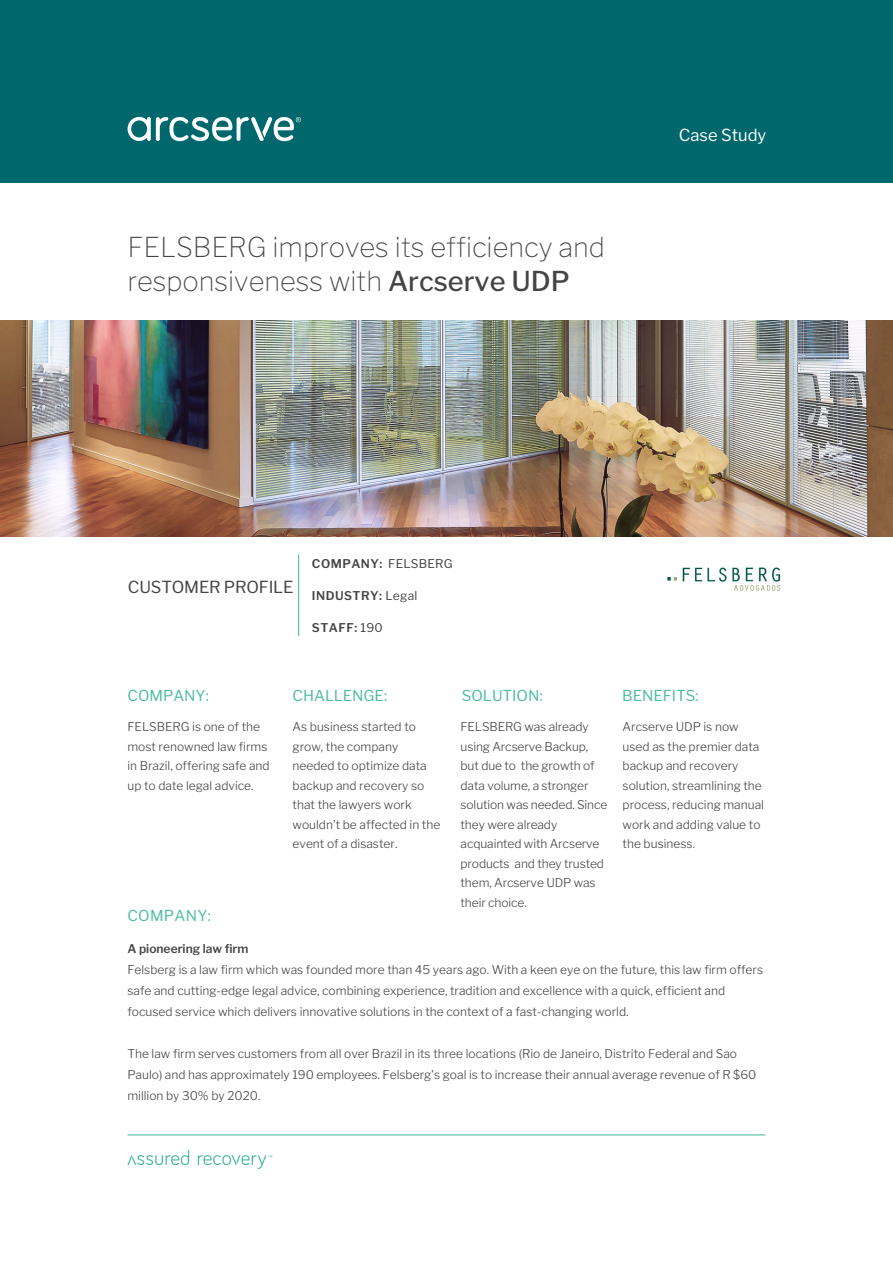
<style>
.page{position:relative;width:893px;height:1263px;background:#fff}
.page>*{position:absolute;margin:0;border:0;box-sizing:border-box;transform-origin:0 0}
.t1{font:100 27.15px/33.9px "Libre Franklin";color:#444445}
.t2{font:16.5px "Libre Franklin";letter-spacing:-.01em;color:#444445}
.t3{font:16.5px "Libre Franklin";color:#fff}
.t4{font:15px "Libre Franklin";color:#4cbda4}
.t5{font:15px "Libre Franklin";letter-spacing:.02em;color:#4ebda4}
.t6{font:300 12px/19.5px "Libre Franklin";color:#444445}
.t7{font:600 12px "Libre Franklin";letter-spacing:.04em;color:#444445}
.t8{font:600 12px "Libre Franklin";color:#444445}
.s1{font-weight:500}
.s2{font-weight:400}
</style>
<div class="page">
<hr style="left:128px;top:1134px;width:637px;height:2px;background:#80cbb7">
<svg style="left:128px;top:1150px;width:61px;height:15px"></svg>
<svg style="left:198px;top:1155px;width:74px;height:14px"></svg>
<div style="left:0;top:0;width:893px;height:182px;background:#00686d"></div>
<svg style="left:128px;top:117px;width:173px;height:24px"></svg>
<hr style="left:298px;top:554px;width:1px;height:82px;background:#4ebda3">
<img style="left:0;top:321px;width:893px;height:216px">
<img style="left:667px;top:567px;width:114px;height:24px">
<h1 class="t1" style="left:127px;top:230px;width:479px">FELSBERG improves its efficiency and responsiveness with <span class="s1">Arcserve UDP</span></h1>
<h2 class="t3" style="left:679px;top:125px;width:89px">Case Study</h2>
<h2 class="t2" style="left:128px;top:577px;width:167px">CUSTOMER PROFILE</h2>
<p class="t7" style="left:312px;top:556px;width:142px">COMPANY: <span class="s2">FELSBERG</span></p>
<p class="t7" style="left:312px;top:588px;width:107px">INDUSTRY: <span class="s2">Legal</span></p>
<p class="t7" style="left:312px;top:621px;width:72px">STAFF: <span class="s2">190</span></p>
<p class="t4" style="left:127px;top:687px;width:83px">COMPANY:</p>
<p class="t4" style="left:293px;top:687px;width:96px">CHALLENGE:</p>
<p class="t4" style="left:462px;top:687px;width:82px">SOLUTION:</p>
<p class="t4" style="left:622px;top:687px;width:78px">BENEFITS:</p>
<p class="t6" style="left:127px;top:717px;width:144px">FELSBERG is one of the most renowned law firms in Brazil, offering safe and up to date legal advice.</p>
<p class="t6" style="left:293px;top:717px;width:149px">As business started to grow, the company needed to optimize data backup and recovery so that the lawyers work wouldn’t be affected in the event of a disaster.</p>
<p class="t6" style="left:461px;top:717px;width:148px">FELSBERG was already using Arcserve Backup, but due to the growth of data volume, a stronger solution was needed. Since they were already acquainted with Arcserve products and they trusted them, Arcserve UDP was their choice.</p>
<p class="t6" style="left:623px;top:717px;width:143px">Arcserve UDP is now used as the premier data backup and recovery solution, streamlining the process, reducing manual work and adding value to the business.</p>
<p class="t5" style="left:127px;top:906px;width:85px">COMPANY:</p>
<p class="t8" style="left:127px;top:942px;width:123px">A pioneering law firm</p>
<p class="t6" style="left:127px;top:959px;width:637px;line-height:21px">Felsberg is a law firm which was founded more than 45 years ago. With a keen eye on the future, this law firm offers safe and cutting-edge legal advice, combining experience, tradition and excellence with a quick, efficient and focused service which delivers innovative solutions in the context of a fast-changing world.</p>
<p class="t6" style="left:127px;top:1043px;width:630px;line-height:21px">The law firm serves customers from all over Brazil in its three locations (Rio de Janeiro, Distrito Federal and Sao<br>Paulo) and has approximately 190 employees. Felsberg's goal is to increase their annual average revenue of R $60 million by 30% by 2020.</p>
</div>
